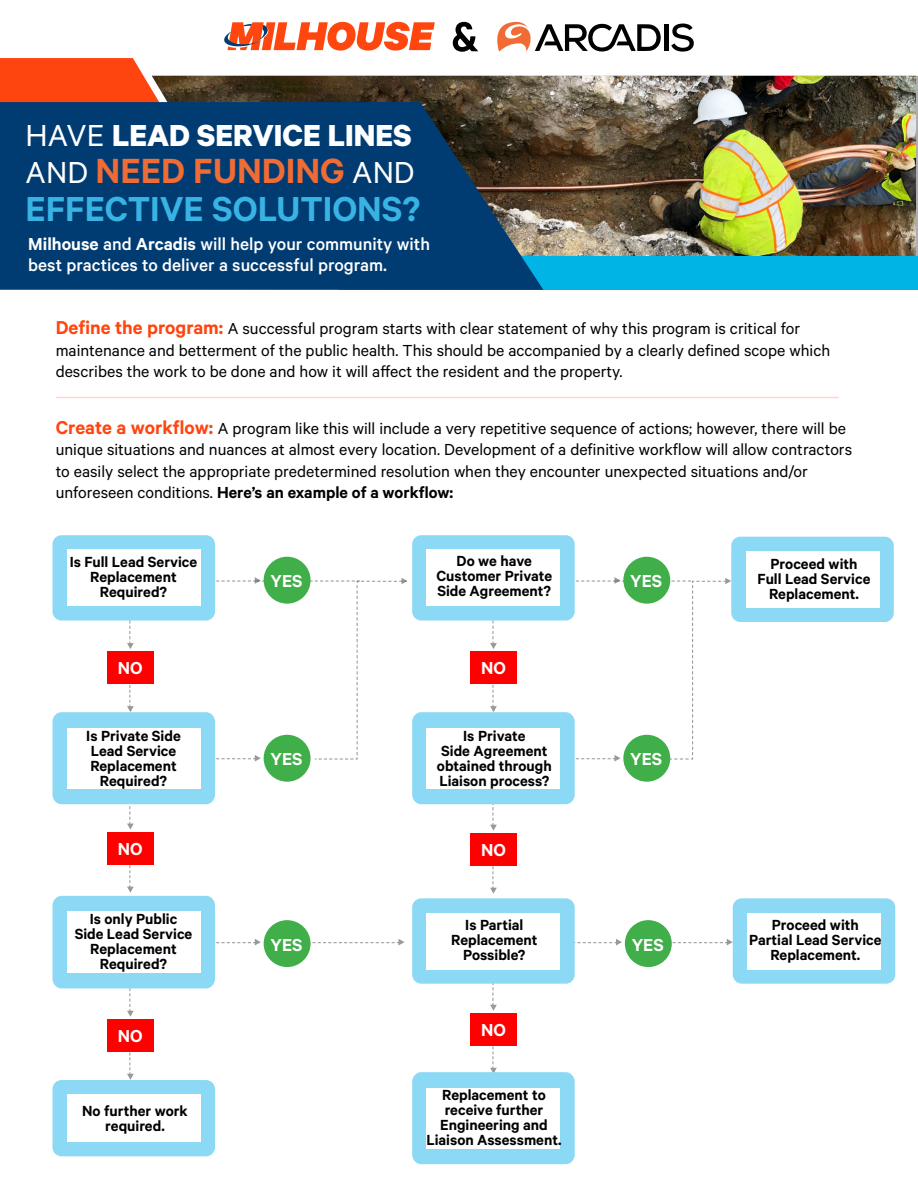
<style>
.page{position:relative;width:918px;height:1188px;background:#fff}
.page>*{position:absolute;margin:0;border:0;box-sizing:border-box;transform-origin:0 0}
.t1{font:600 39.3px "Calibre";color:#f16b34}
.t2{font:600 39px "Calibre";color:#38b3e4}
.t3{font:700 34.2px "Calibre";color:#fff}
.t4{font:500 19.5px/21px "Calibre";color:#fff}
.t5{font:600 19.5px "Calibre";color:#fff}
.t6{font:18px/21.6px "Calibre";color:#000}
.t7{font:600 16.5px/15px "Calibre";color:#000;text-align:center}
.s1{font-weight:400}
.s2{font-weight:400;font-size:34.2px;color:#fff}
.s3{font-weight:600}
.s4{font-weight:600;font-size:21px;color:#ff450f}
</style>
<div class="page">
<svg style="left:216px;top:939px;width:45px;height:7px"></svg>
<svg style="left:312px;top:939px;width:93px;height:7px"></svg>
<div style="left:264px;top:920px;width:47px;height:47px;background:#40ae49;border-radius:50%"></div>
<svg style="left:575px;top:939px;width:47px;height:7px"></svg>
<svg style="left:673px;top:939px;width:60px;height:7px"></svg>
<div style="left:625px;top:920px;width:47px;height:47px;background:#40ae49;border-radius:50%"></div>
<div style="left:264px;top:557px;width:47px;height:47px;background:#40ae49;border-radius:50%"></div>
<div style="left:264px;top:735px;width:47px;height:47px;background:#40ae49;border-radius:50%"></div>
<svg style="left:216px;top:577px;width:191px;height:185px"></svg>
<div style="left:623px;top:557px;width:47px;height:47px;background:#40ae49;border-radius:50%"></div>
<div style="left:623px;top:735px;width:47px;height:47px;background:#40ae49;border-radius:50%"></div>
<svg style="left:576px;top:577px;width:155px;height:185px"></svg>
<svg style="left:127px;top:621px;width:7px;height:28px"></svg>
<svg style="left:127px;top:685px;width:7px;height:27px"></svg>
<div style="left:107px;top:651px;width:47px;height:33px;background:#f00"></div>
<svg style="left:490px;top:621px;width:7px;height:28px"></svg>
<svg style="left:490px;top:685px;width:7px;height:27px"></svg>
<div style="left:470px;top:651px;width:47px;height:33px;background:#f00"></div>
<svg style="left:490px;top:804px;width:7px;height:27px"></svg>
<svg style="left:490px;top:866px;width:7px;height:28px"></svg>
<div style="left:470px;top:833px;width:47px;height:33px;background:#f00"></div>
<svg style="left:490px;top:984px;width:7px;height:27px"></svg>
<svg style="left:490px;top:1046px;width:7px;height:26px"></svg>
<div style="left:470px;top:1013px;width:47px;height:33px;background:#f00"></div>
<svg style="left:127px;top:865px;width:7px;height:28px"></svg>
<div style="left:107px;top:832px;width:47px;height:33px;background:#f00"></div>
<svg style="left:127px;top:988px;width:7px;height:29px"></svg>
<svg style="left:127px;top:1052px;width:7px;height:28px"></svg>
<div style="left:107px;top:1019px;width:47px;height:33px;background:#f00"></div>
<img style="left:207px;top:76px;width:709px;height:180px">
<svg style="left:0;top:58px;width:207px;height:44px;background:#e76138"></svg>
<div style="left:339px;top:256px;width:579px;height:34px;background:#00b5e6"></div>
<svg style="left:0;top:102px;width:543px;height:188px;background:#093d6b"></svg>
<hr style="left:56px;top:397px;width:783px;height:1px;background:#ff450f">
<svg style="left:118px;top:804px;width:16px;height:26px"></svg>
<div style="left:52px;top:535px;width:163px;height:86px;background:#8cd9f5;border-radius:9px"></div>
<div style="left:67px;top:550px;width:134px;height:56px;background:#fff"></div>
<div style="left:412px;top:535px;width:163px;height:86px;background:#8cd9f5;border-radius:9px"></div>
<div style="left:427px;top:550px;width:133px;height:56px;background:#fff"></div>
<div style="left:731px;top:537px;width:163px;height:85px;background:#8cd9f5;border-radius:9px"></div>
<div style="left:746px;top:551px;width:133px;height:57px;background:#fff"></div>
<div style="left:412px;top:898px;width:163px;height:86px;background:#8cd9f5;border-radius:9px"></div>
<div style="left:427px;top:913px;width:133px;height:56px;background:#fff"></div>
<div style="left:733px;top:898px;width:162px;height:86px;background:#8cd9f5;border-radius:9px"></div>
<div style="left:747px;top:913px;width:134px;height:56px;background:#fff"></div>
<div style="left:52px;top:1080px;width:163px;height:76px;background:#8cd9f5;border-radius:9px"></div>
<div style="left:67px;top:1094px;width:134px;height:48px;background:#fff"></div>
<div style="left:52px;top:896px;width:163px;height:92px;background:#8cd9f5;border-radius:9px"></div>
<div style="left:67px;top:911px;width:134px;height:62px;background:#fff"></div>
<div style="left:52px;top:712px;width:163px;height:92px;background:#8cd9f5;border-radius:9px"></div>
<div style="left:67px;top:728px;width:134px;height:61px;background:#fff"></div>
<div style="left:412px;top:712px;width:163px;height:92px;background:#8cd9f5;border-radius:9px"></div>
<div style="left:427px;top:728px;width:133px;height:61px;background:#fff"></div>
<div style="left:412px;top:1072px;width:163px;height:92px;background:#8cd9f5;border-radius:9px"></div>
<div style="left:427px;top:1088px;width:133px;height:61px;background:#fff"></div>
<svg style="left:224px;top:22px;width:211px;height:29px"></svg>
<svg style="left:671px;top:23px;width:23px;height:29px"></svg>
<svg style="left:497px;top:22px;width:164px;height:30px"></svg>
<hr style="left:664px;top:24px;width:4px;height:27px;background:#000">
<svg style="left:453px;top:22px;width:25px;height:30px"></svg>
<p class="t3" style="left:26px;top:114px;width:388px"><span class="s1">HAVE</span> LEAD SERVICE LINES</p>
<p class="t1" style="left:26px;top:148px;width:391px"><span class="s2">AND</span> NEED FUNDING <span class="s2">AND</span></p>
<p class="t2" style="left:26px;top:185px;width:396px">EFFECTIVE SOLUTIONS?</p>
<p class="t4" style="left:28px;top:233px;width:403px"><span class="s3">Milhouse</span> and <span class="s3">Arcadis</span> will help your community with best practices to deliver a successful program.</p>
<p class="t6" style="left:56px;top:317px;width:776px"><span class="s4">Define the program:</span> A successful program starts with clear statement of why this program is critical for maintenance and betterment of the public health. This should be accompanied by a clearly defined scope which describes the work to be done and how it will affect the resident and the property.</p>
<p class="t6" style="left:56px;top:417px;width:798px"><span class="s4">Create a workflow:</span> A program like this will include a very repetitive sequence of actions; however, there will be unique situations and nuances at almost every location. Development of a definitive workflow will allow contractors to easily select the appropriate predetermined resolution when they encounter unexpected situations and/or unforeseen conditions. <span class="s3">Here’s an example of a workflow:</span></p>
<p class="t7" style="left:70px;top:554px;width:129px">Is Full Lead Service<br>Replacement<br>Required?</p>
<p class="t5" style="left:271px;top:570px;width:33px">YES</p>
<p class="t7" style="left:436px;top:553px;width:117px">Do we have<br>Customer Private<br>Side Agreement?</p>
<p class="t7" style="left:758px;top:556px;width:114px">Proceed with<br>Full Lead Service<br>Replacement.</p>
<p class="t5" style="left:630px;top:570px;width:33px">YES</p>
<p class="t5" style="left:118px;top:656px;width:26px">NO</p>
<p class="t5" style="left:481px;top:656px;width:26px">NO</p>
<p class="t7" style="left:86px;top:728px;width:96px">Is Private Side<br>Lead Service<br>Replacement<br>Required?</p>
<p class="t5" style="left:118px;top:837px;width:26px">NO</p>
<p class="t5" style="left:271px;top:748px;width:33px">YES</p>
<p class="t7" style="left:437px;top:728px;width:116px">Is Private<br>Side Agreement obtained through<br>Liaison process?</p>
<p class="t5" style="left:481px;top:838px;width:26px">NO</p>
<p class="t5" style="left:630px;top:748px;width:33px">YES</p>
<p class="t7" style="left:75px;top:911px;width:119px">Is only Public<br>Side Lead Service<br>Replacement<br>Required?</p>
<p class="t5" style="left:118px;top:1024px;width:26px">NO</p>
<p class="t7" style="left:82px;top:1103px;width:107px">No further work required.</p>
<p class="t7" style="left:451px;top:917px;width:88px">Is Partial<br>Replacement<br>Possible?</p>
<p class="t5" style="left:271px;top:933px;width:33px">YES</p>
<p class="t5" style="left:632px;top:933px;width:33px">YES</p>
<p class="t5" style="left:481px;top:1018px;width:26px">NO</p>
<p class="t7" style="left:426px;top:1087px;width:137px">Replacement to receive further<br>Engineering and<br>Liaison Assessment.</p>
<p class="t7" style="left:749px;top:917px;width:134px">Proceed with<br>Partial Lead Service<br>Replacement.</p>
</div>
